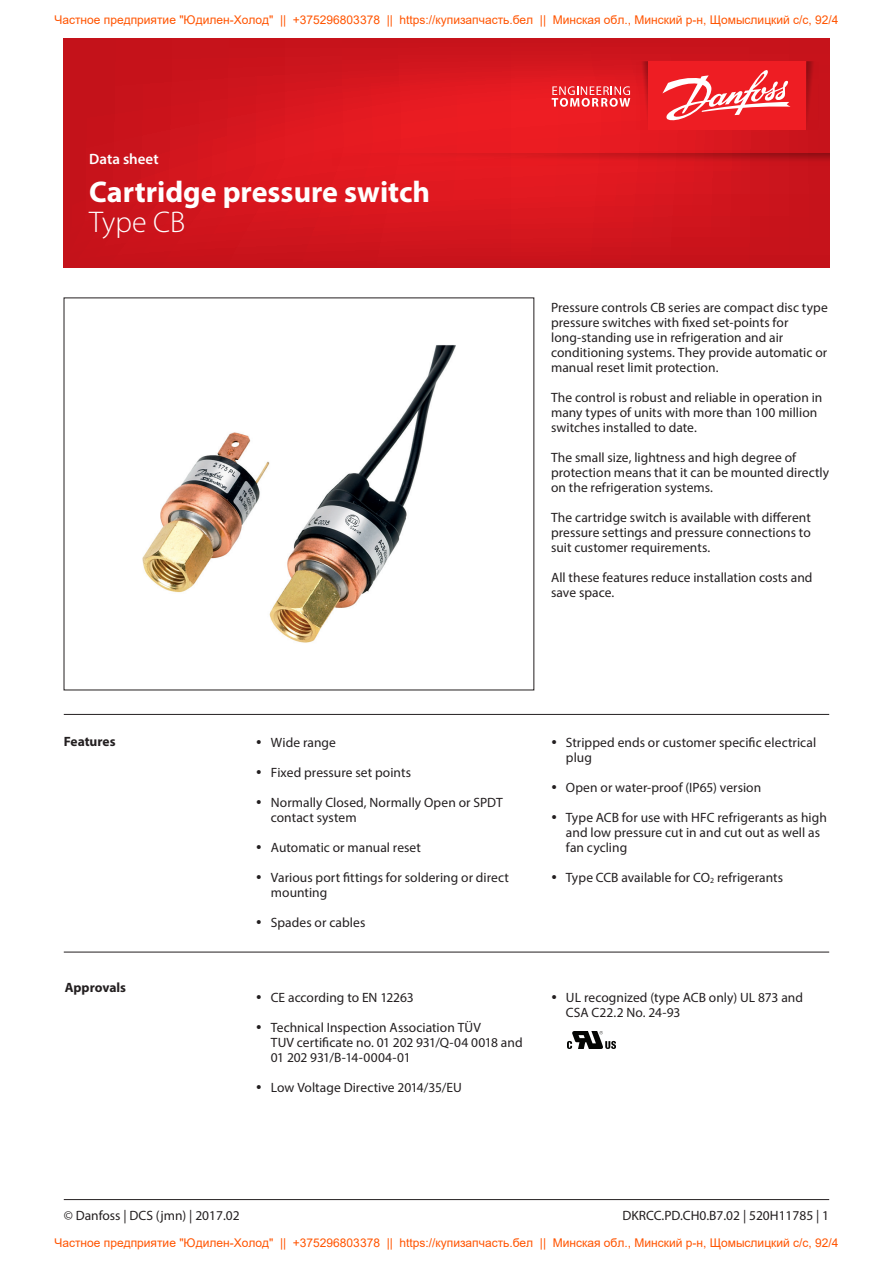
<style>
.page{position:relative;width:893px;height:1263px;background:#fff}
.page>*{position:absolute;margin:0;border:0;box-sizing:border-box;transform-origin:0 0}
.t1{font:700 30px "Myriad Pro";color:#fff}
.t2{font:300 30px "Myriad Pro";color:#fff}
.t3{font:600 15px "Myriad Pro";color:#fff}
.numbering{font:13.5px/15px "Myriad Pro";letter-spacing:.005em;color:#231f20}
.Litterature_No{font:13.5px "Myriad Pro";color:#231f20}
.Normtext__bold{font:700 13.5px "Myriad Pro";color:#231f20}
.t4{font:12px "Arial";color:#ff5400}
</style>
<div class="page">
<svg style="left:64px;top:38px;width:765px;height:230px;background:#d3151d"></svg>
<svg style="left:806px;top:61px;width:13px;height:69px"></svg>
<svg style="left:636px;top:61px;width:12px;height:69px"></svg>
<div style="left:648px;top:61px;width:158px;height:69px;background:#ee1d23"></div>
<svg style="left:552px;top:86px;width:78px;height:21px;background:#f0696d"></svg>
<svg style="left:662px;top:70px;width:128px;height:51px"></svg>
<svg style="left:332px;top:153px;width:497px;height:13px;background:#d4171d"></svg>
<hr style="left:64px;top:1199px;width:765px;height:1px;background:#231f20">
<hr style="left:64px;top:714px;width:765px;height:1px;background:#231f20">
<img style="left:142px;top:345px;width:314px;height:298px">
<hr style="left:64px;top:952px;width:765px;height:1px;background:#231f20">
<img style="left:567px;top:1031px;width:48px;height:17px">
<p class="t4" style="left:54px;top:11px;width:786px">Частное предприятие "Юдилен-Холод" || +375296803378 || https://купизапчасть.бел || Минская обл., Минский р-н, Щомыслицкий с/с, 92/4</p>
<p class="t3" style="left:89px;top:150px;width:71px">Data sheet</p>
<h1 class="t1" style="left:89px;top:172px;width:342px">Cartridge pressure switch</h1>
<h1 class="t2" style="left:89px;top:204px;width:98px">Type CB</h1>
<p class="numbering" style="left:551px;top:299px;width:278px">Pressure controls CB series are compact disc type pressure switches with fixed set-points for long-standing use in refrigeration and air conditioning systems. They provide automatic or manual reset limit protection.</p>
<p class="numbering" style="left:551px;top:389px;width:273px">The control is robust and reliable in operation in many types of units with more than 100 million switches installed to date.</p>
<p class="numbering" style="left:551px;top:449px;width:280px">The small size, lightness and high degree of protection means that it can be mounted directly on the refrigeration systems.</p>
<p class="numbering" style="left:551px;top:509px;width:261px;text-align:justify">The cartridge switch is available with different pressure settings and pressure connections to suit customer requirements.</p>
<p class="numbering" style="left:551px;top:569px;width:263px">All these features reduce installation costs and save space.</p>
<p class="Normtext__bold" style="left:64px;top:733px;width:53px">Features</p>
<p class="Normtext__bold" style="left:65px;top:979px;width:63px">Approvals</p>
<p class="numbering" style="left:271px;top:734px;width:67px">Wide range</p>
<p class="numbering" style="left:271px;top:764px;width:142px">Fixed pressure set points</p>
<p class="numbering" style="left:271px;top:794px;width:233px">Normally Closed, Normally Open or SPDT contact system</p>
<p class="numbering" style="left:271px;top:839px;width:152px">Automatic or manual reset</p>
<p class="numbering" style="left:271px;top:869px;width:240px">Various port fittings for soldering or direct mounting</p>
<p class="numbering" style="left:271px;top:914px;width:96px">Spades or cables</p>
<p class="numbering" style="left:271px;top:989px;width:144px">CE according to EN 12263</p>
<p class="numbering" style="left:271px;top:1019px;width:253px">Technical Inspection Association TÜV<br>TUV certificate no. 01 202 931/Q-04 0018 and<br>01 202 931/B-14-0004-01</p>
<p class="numbering" style="left:271px;top:1079px;width:192px">Low Voltage Directive 2014/35/EU</p>
<p class="numbering" style="left:566px;top:734px;width:252px">Stripped ends or customer specific electrical plug</p>
<p class="numbering" style="left:566px;top:779px;width:197px">Open or water-proof (IP65) version</p>
<p class="numbering" style="left:566px;top:809px;width:262px">Type ACB for use with HFC refrigerants as high and low pressure cut in and cut out as well as fan cycling</p>
<p class="numbering" style="left:566px;top:869px;width:219px">Type CCB available for CO<sub>2</sub> refrigerants</p>
<p class="numbering" style="left:566px;top:989px;width:239px">UL recognized (type ACB only) UL 873 and<br>CSA C22.2 No. 24-93</p>
<p class="Litterature_No" style="left:64px;top:1207px;width:177px">© Danfoss | DCS (jmn) | 2017.02</p>
<p class="Litterature_No" style="left:623px;top:1207px;width:208px">DKRCC.PD.CH0.B7.02 | 520H11785 | 1</p>
<p class="t4" style="left:54px;top:1235px;width:786px">Частное предприятие "Юдилен-Холод" || +375296803378 || https://купизапчасть.бел || Минская обл., Минский р-н, Щомыслицкий с/с, 92/4</p>
</div>
